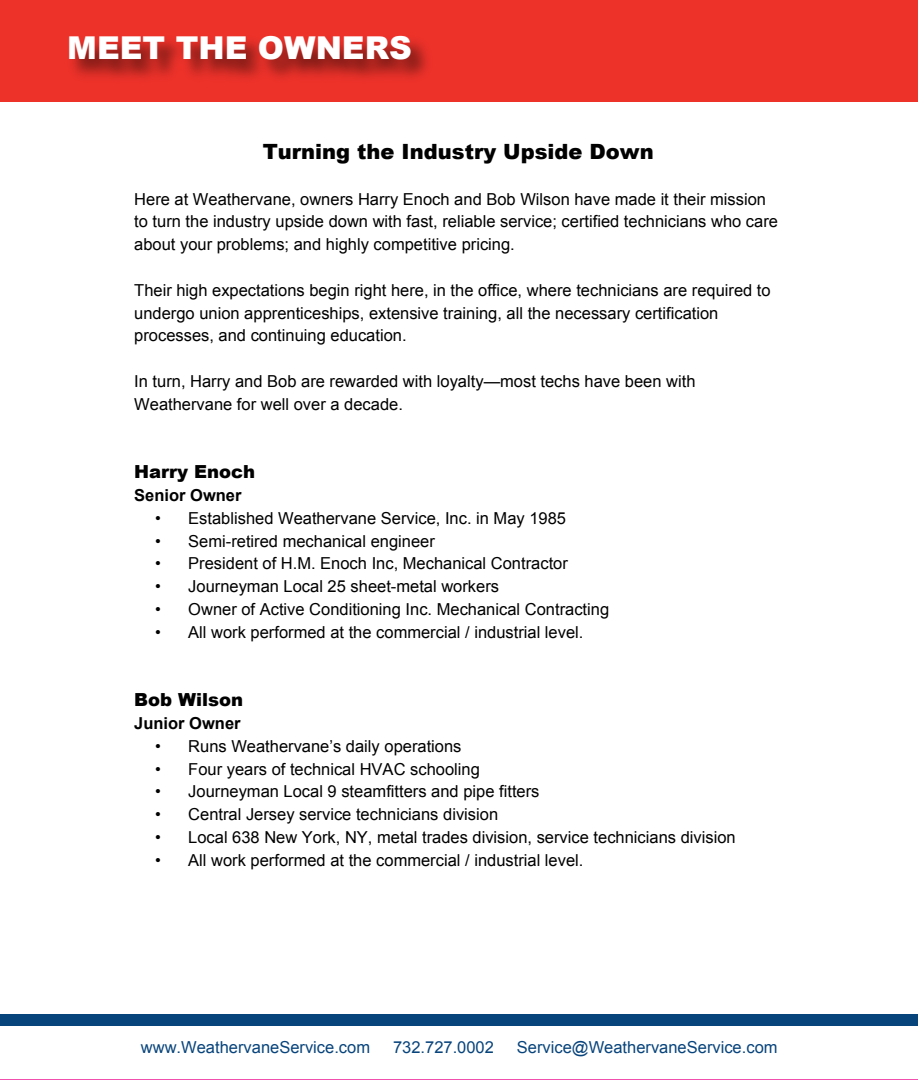
<style>
.page{position:relative;width:918px;height:1080px;background:#fff}
.page>*{position:absolute;margin:0;border:0;box-sizing:border-box;transform-origin:0 0}
.t1{font:900 31.5px "Arial";color:#fff}
.t2{font:900 21px "Arial";color:#010101}
.t3{font:900 18px "Arial";color:#010101}
.t4{font:16.5px/22.8px "Arial";color:#010101}
.t5{font:16.5px "Arial";color:#08447c}
.t6{font:700 16.5px "Arial";color:#010101}
</style>
<div class="page">
<hr style="left:0;top:1079px;width:918px;height:1px;background:#ed028c">
<div style="left:0;top:0;width:918px;height:102px;background:#ed322a"></div>
<div style="left:0;top:1015px;width:918px;height:11px;background:#08447c"></div>
<h1 class="t1" style="left:67px;top:25px;width:346px">MEET THE OWNERS</h1>
<p class="t2" style="left:263px;top:136px;width:392px">Turning the Industry Upside Down</p>
<p class="t4" style="left:134px;top:188px;width:645px">Here at Weathervane, owners Harry Enoch and Bob Wilson have made it their mission to turn the industry upside down with fast, reliable service; certified technicians who care about your problems; and highly competitive pricing.</p>
<p class="t4" style="left:134px;top:279px;width:638px">Their high expectations begin right here, in the office, where technicians are required to undergo union apprenticeships, extensive training, all the necessary certification processes, and continuing education.</p>
<p class="t4" style="left:134px;top:370px;width:563px">In turn, Harry and Bob are rewarded with loyalty—most techs have been with<br>Weathervane for well over a decade.</p>
<p class="t3" style="left:134px;top:459px;width:122px">Harry Enoch</p>
<p class="t6" style="left:134px;top:484px;width:109px">Senior Owner</p>
<p class="t4" style="left:155px;top:507px;width:412px">• Established Weathervane Service, Inc. in May 1985</p>
<p class="t4" style="left:155px;top:530px;width:281px">• Semi-retired mechanical engineer</p>
<p class="t4" style="left:155px;top:552px;width:414px">• President of H.M. Enoch Inc, Mechanical Contractor</p>
<p class="t4" style="left:155px;top:575px;width:345px">• Journeyman Local 25 sheet-metal workers</p>
<p class="t4" style="left:155px;top:598px;width:455px">• Owner of Active Conditioning Inc. Mechanical Contracting</p>
<p class="t4" style="left:155px;top:621px;width:430px">• All work performed at the commercial / industrial level.</p>
<p class="t3" style="left:134px;top:687px;width:111px">Bob Wilson</p>
<p class="t6" style="left:134px;top:712px;width:108px">Junior Owner</p>
<p class="t4" style="left:155px;top:735px;width:308px">• Runs Weathervane’s daily operations</p>
<p class="t4" style="left:155px;top:758px;width:326px">• Four years of technical HVAC schooling</p>
<p class="t4" style="left:155px;top:780px;width:386px">• Journeyman Local 9 steamfitters and pipe fitters</p>
<p class="t4" style="left:155px;top:803px;width:344px">• Central Jersey service technicians division</p>
<p class="t4" style="left:155px;top:826px;width:582px">• Local 638 New York, NY, metal trades division, service technicians division</p>
<p class="t4" style="left:155px;top:849px;width:430px">• All work performed at the commercial / industrial level.</p>
<p class="t5" style="left:141px;top:1036px;width:231px">www.WeathervaneService.com</p>
<p class="t5" style="left:393px;top:1036px;width:102px">732.727.0002</p>
<p class="t5" style="left:517px;top:1036px;width:262px">Service@WeathervaneService.com</p>
</div>
